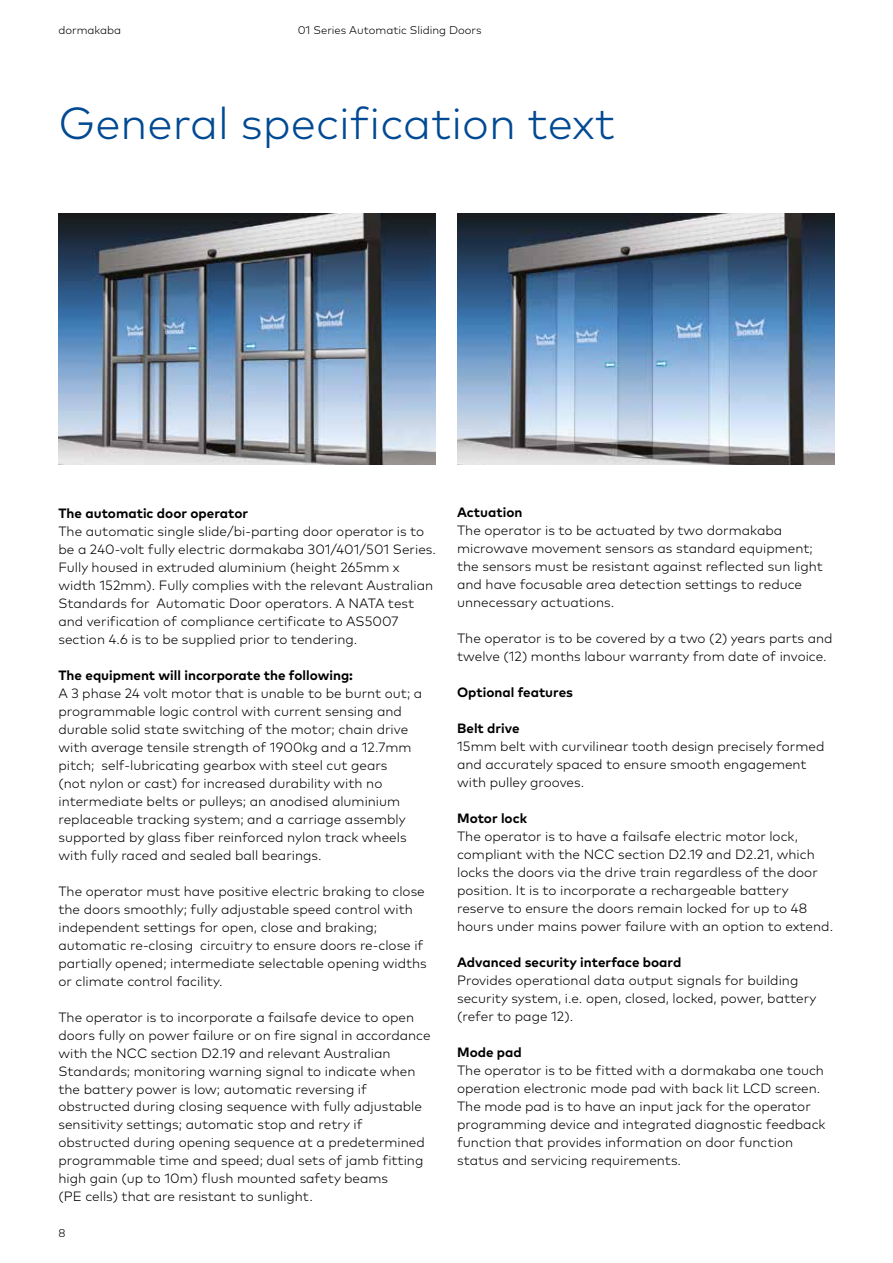
<style>
.page{position:relative;width:893px;height:1263px;background:#fff}
.page>*{position:absolute;margin:0;border:0;box-sizing:border-box;transform-origin:0 0}
.t1{font:300 45px "Mark Pro";color:#004993}
.t2{font:300 13.5px/18px "Mark Pro";color:#000}
.t3{font:700 13.5px "Mark Pro";color:#000}
.t4{font:300 11.25px "Mark Pro";color:#000}
</style>
<div class="page">
<img style="left:58px;top:214px;width:378px;height:251px">
<img style="left:457px;top:214px;width:377px;height:251px">
<p class="t4" style="left:58px;top:25px;width:64px">dormakaba</p>
<p class="t4" style="left:298px;top:25px;width:185px">01 Series Automatic Sliding Doors</p>
<h1 class="t1" style="left:58px;top:105px;width:558px">General specification text</h1>
<p class="t3" style="left:58px;top:507px;width:191px">The automatic door operator</p>
<p class="t2" style="left:58px;top:523px;width:379px">The automatic single slide/bi-parting door operator is to be a 240-volt fully electric dormakaba 301/401/501 Series.<br>Fully housed in extruded aluminium (height 265mm x width 152mm). Fully complies with the relevant Australian Standards for Automatic Door operators. A NATA test and verification of compliance certificate to AS5007 section 4.6 is to be supplied prior to tendering.</p>
<p class="t3" style="left:58px;top:669px;width:296px">The equipment will incorporate the following:</p>
<p class="t2" style="left:58px;top:685px;width:365px">A 3 phase 24 volt motor that is unable to be burnt out; a programmable logic control with current sensing and durable solid state switching of the motor; chain drive with average tensile strength of 1900kg and a 12.7mm pitch; self-lubricating gearbox with steel cut gears<br>(not nylon or cast) for increased durability with no intermediate belts or pulleys; an anodised aluminium replaceable tracking system; and a carriage assembly supported by glass fiber reinforced nylon track wheels with fully raced and sealed ball bearings.</p>
<p class="t2" style="left:58px;top:883px;width:370px">The operator must have positive electric braking to close the doors smoothly; fully adjustable speed control with independent settings for open, close and braking; automatic re-closing circuitry to ensure doors re-close if partially opened; intermediate selectable opening widths or climate control facility.</p>
<p class="t2" style="left:58px;top:1009px;width:374px">The operator is to incorporate a failsafe device to open doors fully on power failure or on fire signal in accordance with the NCC section D2.19 and relevant Australian Standards; monitoring warning signal to indicate when the battery power is low; automatic reversing if obstructed during closing sequence with fully adjustable sensitivity settings; automatic stop and retry if obstructed during opening sequence at a predetermined programmable time and speed; dual sets of jamb fitting high gain (up to 10m) flush mounted safety beams<br>(PE cells) that are resistant to sunlight.</p>
<p class="t4" style="left:58px;top:1228px;width:9px">8</p>
<p class="t3" style="left:457px;top:507px;width:67px">Actuation</p>
<p class="t2" style="left:457px;top:523px;width:367px">The operator is to be actuated by two dormakaba microwave movement sensors as standard equipment; the sensors must be resistant against reflected sun light and have focusable area detection settings to reduce unnecessary actuations.</p>
<p class="t2" style="left:457px;top:631px;width:377px">The operator is to be covered by a two (2) years parts and twelve (12) months labour warranty from date of invoice.</p>
<p class="t3" style="left:457px;top:687px;width:117px">Optional features</p>
<p class="t3" style="left:457px;top:723px;width:64px">Belt drive</p>
<p class="t2" style="left:457px;top:739px;width:369px">15mm belt with curvilinear tooth design precisely formed and accurately spaced to ensure smooth engagement with pulley grooves.</p>
<p class="t3" style="left:457px;top:813px;width:71px">Motor lock</p>
<p class="t2" style="left:457px;top:828px;width:378px">The operator is to have a failsafe electric motor lock, compliant with the NCC section D2.19 and D2.21, which locks the doors via the drive train regardless of the door position. It is to incorporate a rechargeable battery reserve to ensure the doors remain locked for up to 48 hours under mains power failure with an option to extend.</p>
<p class="t3" style="left:457px;top:957px;width:226px">Advanced security interface board</p>
<p class="t2" style="left:457px;top:972px;width:361px">Provides operational data output signals for building security system, i.e. open, closed, locked, power, battery (refer to page 12).</p>
<p class="t3" style="left:457px;top:1047px;width:66px">Mode pad</p>
<p class="t2" style="left:457px;top:1062px;width:370px">The operator is to be fitted with a dormakaba one touch operation electronic mode pad with back lit LCD screen.<br>The mode pad is to have an input jack for the operator programming device and integrated diagnostic feedback function that provides information on door function status and servicing requirements.</p>
</div>
